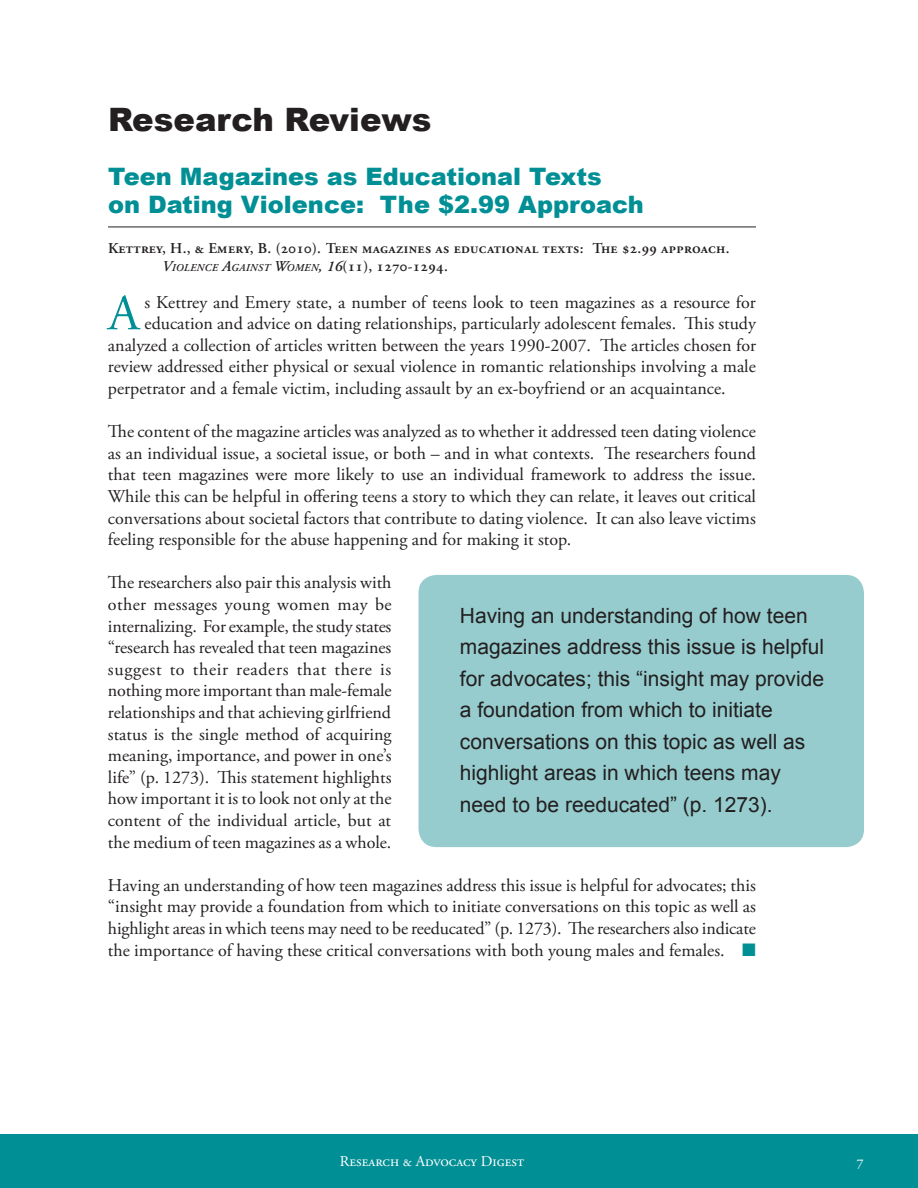
<style>
.page{position:relative;width:918px;height:1188px;background:#fff}
.page>*{position:absolute;margin:0;border:0;box-sizing:border-box;transform-origin:0 0}
.newpull{font:50.55px "Adobe Garamond Pro";color:#008f95}
.t1{font:900 32.25px "Arial";color:#231f20}
.t2{font:900 24px "Arial";color:#008f95}
.t3{font:21px/31.5px "Arial";color:#231f20}
.newpull-2{font:18px/21.6px "Adobe Garamond Pro";color:#231f20;text-align:justify}
.APA_Author_Style{font:600 15px "Adobe Garamond Pro";letter-spacing:.02em;color:#231f20}
.t4{font:15px "Adobe Garamond Pro";color:#fff}
.APA_Author_Style-2{font:italic 600 10.5px "Adobe Garamond Pro";letter-spacing:.03em;color:#231f20}
.s1{font-size:15px}
.s2{font-style:normal;font-size:15px}
.s3{color:#008f95}
</style>
<div class="page">
<div style="left:0;top:1134px;width:918px;height:54px;background:#008f95"></div>
<hr style="left:108px;top:227px;width:648px;height:1px;background:#231f20">
<div style="left:418px;top:575px;width:446px;height:272px;background:#96ccce;border-radius:18px"></div>
<p class="t1" style="left:108px;top:96px;width:325px">Research Reviews</p>
<p class="t2" style="left:108px;top:159px;width:495px">Teen Magazines as Educational Texts</p>
<p class="t2" style="left:108px;top:187px;width:537px">on Dating Violence: The $2.99 Approach</p>
<p class="APA_Author_Style" style="left:108px;top:240px;width:623px">Kettrey, H., &amp; Emery, B. (2010). Teen magazines as educational texts: The $2.99 approach.</p>
<p class="APA_Author_Style-2" style="left:162px;top:262px;width:287px"><span class="s1">V</span>IOLENCE <span class="s1">A</span>GAINST <span class="s1">W</span>OMEN<span class="s1">, 16</span><span class="s2">(11), 1270-1294.</span></p>
<p class="newpull" style="left:108px;top:283px;width:33px">A</p>
<p class="newpull-2" style="left:145px;top:292px;width:613px">s Kettrey and Emery state, a number of teens look to teen magazines as a resource for</p>
<p class="newpull-2" style="left:145px;top:313px;width:613px">education and advice on dating relationships, particularly adolescent females. This study</p>
<p class="newpull-2" style="left:108px;top:335px;width:650px">analyzed a collection of articles written between the years 1990-2007. The articles chosen for</p>
<p class="newpull-2" style="left:108px;top:357px;width:649px">review addressed either physical or sexual violence in romantic relationships involving a male</p>
<p class="newpull-2" style="left:108px;top:378px;width:619px">perpetrator and a female victim, including assault by an ex-boyfriend or an acquaintance.</p>
<p class="newpull-2" style="left:108px;top:421px;width:650px">The content of the magazine articles was analyzed as to whether it addressed teen dating violence as an individual issue, a societal issue, or both – and in what contexts. The researchers found that teen magazines were more likely to use an individual framework to address the issue.<br>While this can be helpful in offering teens a story to which they can relate, it leaves out critical conversations about societal factors that contribute to dating violence. It can also leave victims feeling responsible for the abuse happening and for making it stop.</p>
<p class="newpull-2" style="left:108px;top:573px;width:285px">The researchers also pair this analysis with other messages young women may be internalizing. For example, the study states “research has revealed that teen magazines suggest to their readers that there is nothing more important than male-female relationships and that achieving girlfriend status is the single method of acquiring meaning, importance, and power in one’s life” (p. 1273). This statement highlights how important it is to look not only at the content of the individual article, but at the medium of teen magazines as a whole.</p>
<p class="newpull-2" style="left:108px;top:875px;width:649px">Having an understanding of how teen magazines address this issue is helpful for advocates; this “insight may provide a foundation from which to initiate conversations on this topic as well as highlight areas in which teens may need to be reeducated” (p. 1273). The researchers also indicate the importance of having these critical conversations with both young males and females. <span class="s3">■</span></p>
<p class="t3" style="left:460px;top:600px;width:366px">Having an understanding of how teen magazines address this issue is helpful for advocates; this “insight may provide a foundation from which to initiate conversations on this topic as well as highlight areas in which teens may need to be reeducated” (p. 1273).</p>
<p class="t4" style="left:340px;top:1153px;width:186px">Research &amp; Advocacy Digest</p>
<p class="t4" style="left:857px;top:1153px;width:9px">7</p>
</div>
